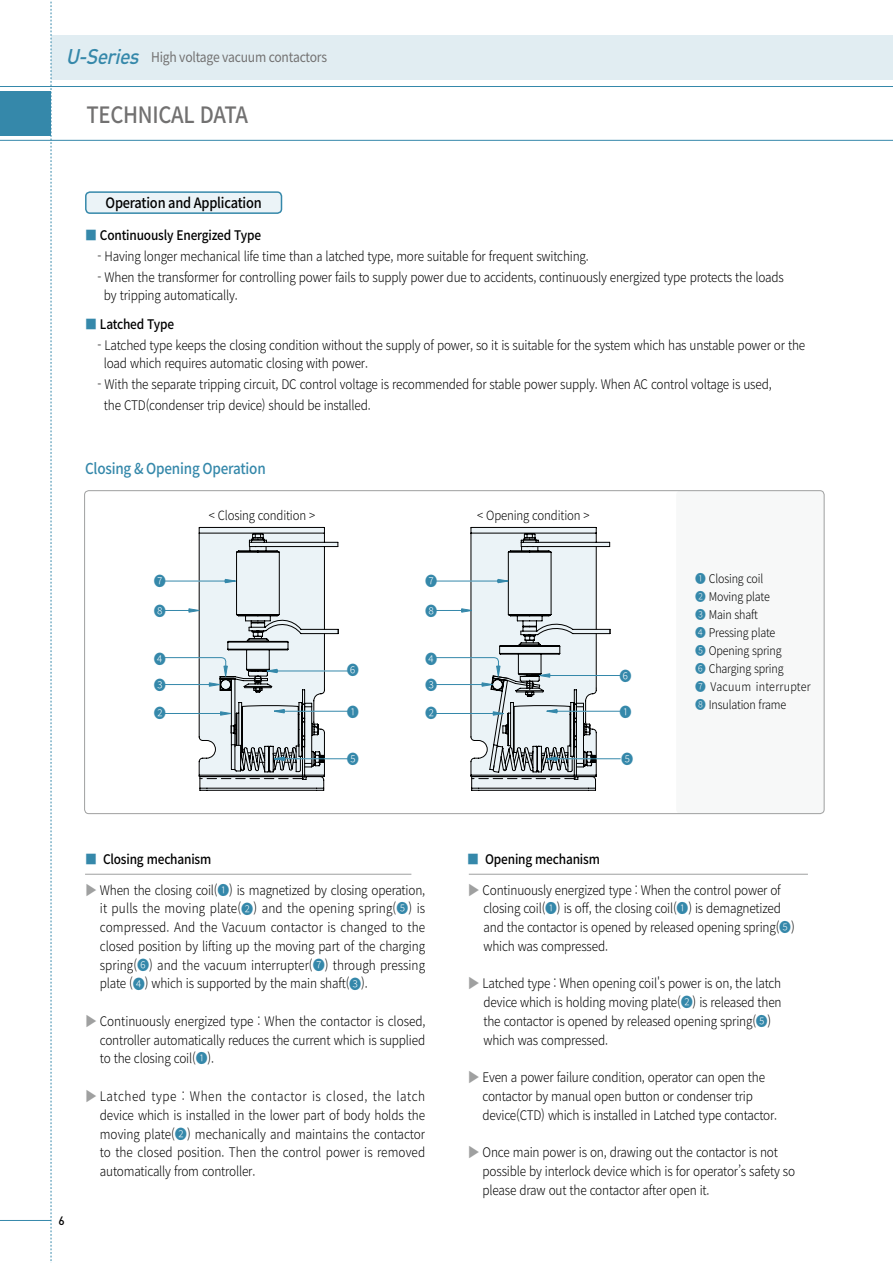
<style>
.page{position:relative;width:893px;height:1263px;background:#fff}
.page>*{position:absolute;margin:0;border:0;box-sizing:border-box;transform-origin:0 0}
.t1{font:500 22.5px "Noto Sans CJ Kkr";letter-spacing:-.015em;color:#727171;scale:.9 1}
.t2{font:500 15px "Noto Sans CJ Kkr";letter-spacing:-.015em;color:#3588aa;scale:.9 1}
.t3{font:500 14.25px "Noto Sans CJ Kkr";letter-spacing:-.015em;color:#000;scale:.9 1}
.t4{font:13.5px "Noto Sans CJ Kkr";letter-spacing:-.015em;color:#727171;scale:.9 1}
.t5{font:300 13.5px/29.7px "Noto Sans CJ Kkr";color:#3588aa;scale:.9 1}
.t6{font:300 13.2px/18.8px "Noto Sans CJ Kkr";letter-spacing:-.015em;color:#000;scale:.9 1}
.t7{font:500 13.2px "Noto Sans CJ Kkr";letter-spacing:-.015em;color:#000;scale:.9 1}
.t8{font:300 12.75px "Noto Sans CJ Kkr";letter-spacing:-.015em;color:#000;scale:.9 1}
.t9{font:300 12px/18px "Noto Sans CJ Kkr";letter-spacing:-.015em;color:#000;scale:.9 1}
.t10{font:500 12px "DIN Pro";color:#000}
.s1{font-family:"DIN Pro";font-weight:500;font-style:italic;font-size:21px;color:#3588aa}
.s2{font-weight:300;color:#3588aa}
.s3{color:#3588aa}
.s4{color:#9fa0a0}
.s5{font-size:13.5px;color:#3588aa}
</style>
<div class="page">
<div style="left:51px;top:35px;width:842px;height:44px;background:#e1edf2"></div>
<hr style="left:0;top:140px;width:893px;height:1px;background:#3588aa">
<hr style="left:0;top:86px;width:893px;height:1px;background:#3588aa">
<svg style="left:51px;top:1px;width:1px;height:1262px"></svg>
<hr style="left:0;top:1220px;width:51px;height:1px;background:#3588aa">
<div style="left:0;top:91px;width:51px;height:45px;background:#3588aa"></div>
<svg style="left:162px;top:527px;width:186px;height:263px"></svg>
<svg style="left:434px;top:527px;width:187px;height:263px"></svg>
<div style="left:676px;top:491px;width:149px;height:323px;background:#f7f8f8;border-radius:4px"></div>
<hr style="left:85px;top:874px;width:326px;height:1px;background:#9fa0a0">
<hr style="left:469px;top:874px;width:339px;height:1px;background:#9fa0a0">
<div style="left:86px;top:192px;width:195px;height:21px;background:#ebf3f7;border-radius:4px"></div>
<div style="left:85px;top:191px;width:197px;height:23px;border:2px solid #3588aa;border-radius:4px"></div>
<p class="t4" style="left:66px;top:49px;width:292px"><span class="s1">U-Series</span> High voltage vacuum contactors</p>
<h1 class="t1" style="left:87px;top:102px;width:181px">TECHNICAL DATA</h1>
<p class="t3" style="left:106px;top:195px;width:175px">Operation and Application</p>
<p class="t7" style="left:85px;top:228px;width:197px"><span class="s2">■</span> Continuously Energized Type</p>
<p class="t6" style="left:98px;top:247px;width:547px">- Having longer mechanical life time than a latched type, more suitable for frequent switching.</p>
<p class="t6" style="left:104px;top:269px;width:757px;line-height:18px;text-indent:-6px">- When the transformer for controlling power fails to supply power due to accidents, continuously energized type protects the loads by tripping automatically.</p>
<p class="t7" style="left:85px;top:317px;width:101px"><span class="s2">■</span> Latched Type</p>
<p class="t6" style="left:104px;top:337px;width:781px;line-height:18px;text-indent:-6px">- Latched type keeps the closing condition without the supply of power, so it is suitable for the system which has unstable power or the load which requires automatic closing with power.</p>
<p class="t6" style="left:104px;top:374px;width:743px;line-height:21px;text-indent:-6px">- With the separate tripping circuit, DC control voltage is recommended for stable power supply. When AC control voltage is used, the CTD(condenser trip device) should be installed.</p>
<p class="t2" style="left:85px;top:460px;width:202px">Closing &amp; Opening Operation</p>
<p class="t8" style="left:209px;top:508px;width:120px">&lt; Closing condition &gt;</p>
<p class="t8" style="left:477px;top:508px;width:126px">&lt; Opening condition &gt;</p>
<p class="t5" style="left:154px;top:567px;width:15px">❼<br>❽</p>
<p class="t5" style="left:425px;top:567px;width:15px">❼<br>❽</p>
<p class="t5" style="left:154px;top:644px;width:15px">❹</p>
<p class="t5" style="left:154px;top:670px;width:15px">❸</p>
<p class="t5" style="left:347px;top:656px;width:15px">❻</p>
<p class="t5" style="left:425px;top:644px;width:15px">❹</p>
<p class="t5" style="left:425px;top:670px;width:15px">❸</p>
<p class="t5" style="left:619px;top:661px;width:15px">❻</p>
<p class="t5" style="left:154px;top:699px;width:15px">❷</p>
<p class="t5" style="left:347px;top:697px;width:15px">❶</p>
<p class="t5" style="left:347px;top:745px;width:15px">❺</p>
<p class="t5" style="left:425px;top:699px;width:15px">❷</p>
<p class="t5" style="left:619px;top:697px;width:15px">❶</p>
<p class="t5" style="left:621px;top:745px;width:15px">❺</p>
<p class="t7" style="left:85px;top:851px;width:142px"><span class="s2">■</span> Closing mechanism</p>
<p class="t7" style="left:467px;top:851px;width:149px"><span class="s2">■</span> Opening mechanism</p>
<p class="t9" style="left:695px;top:570px;width:130px"><span class="s3">❶</span> Closing coil<br><span class="s3">❷</span> Moving plate<br><span class="s3">❸</span> Main shaft<br><span class="s3">❹</span> Pressing plate<br><span class="s3">❺</span> Opening spring<br><span class="s3">❻</span> Charging spring<br><span class="s3">❼</span> Vacuum interrupter<br><span class="s3">❽</span> Insulation frame</p>
<p class="t10" style="left:59px;top:1213px;width:8px">6</p>
<p class="t6" style="left:100px;top:881px;width:363px;text-align:justify;text-indent:-15px"><span class="s4">▶</span> When the closing coil(<span class="s3">❶</span>) is magnetized by closing operation, it pulls the moving plate(<span class="s5">❷</span>) and the opening spring(<span class="s3">❺</span>) is compressed. And the Vacuum contactor is changed to the closed position by lifting up the moving part of the charging spring(<span class="s5">❻</span>) and the vacuum interrupter(<span class="s5">❼</span>) through pressing plate (<span class="s5">❹</span>) which is supported by the main shaft(<span class="s5">❸</span>).</p>
<p class="t6" style="left:100px;top:1012px;width:363px;text-align:justify;text-indent:-15px"><span class="s4">▶</span> Continuously energized type : When the contactor is closed, controller automatically reduces the current which is supplied to the closing coil(<span class="s3">❶</span>).</p>
<p class="t6" style="left:100px;top:1087px;width:363px;text-align:justify;text-indent:-15px"><span class="s4">▶</span> Latched type : When the contactor is closed, the latch device which is installed in the lower part of body holds the moving plate(<span class="s5">❷</span>) mechanically and maintains the contactor to the closed position. Then the control power is removed automatically from controller.</p>
<p class="t6" style="left:483px;top:881px;width:347px;text-indent:-16px"><span class="s4">▶</span> Continuously energized type : When the control power of closing coil(<span class="s3">❶</span>) is off, the closing coil(<span class="s3">❶</span>) is demagnetized and the contactor is opened by released opening spring(<span class="s3">❺</span>) which was compressed.</p>
<p class="t6" style="left:483px;top:974px;width:333px;text-indent:-16px"><span class="s4">▶</span> Latched type : When opening coil's power is on, the latch device which is holding moving plate(<span class="s5">❷</span>) is released then the contactor is opened by released opening spring(<span class="s3">❺</span>) which was compressed.</p>
<p class="t6" style="left:483px;top:1068px;width:329px;text-indent:-15px"><span class="s4">▶</span> Even a power failure condition, operator can open the contactor by manual open button or condenser trip device(CTD) which is installed in Latched type contactor.</p>
<p class="t6" style="left:483px;top:1143px;width:349px;text-indent:-15px"><span class="s4">▶</span> Once main power is on, drawing out the contactor is not possible by interlock device which is for operator’s safety so please draw out the contactor after open it.</p>
</div>
